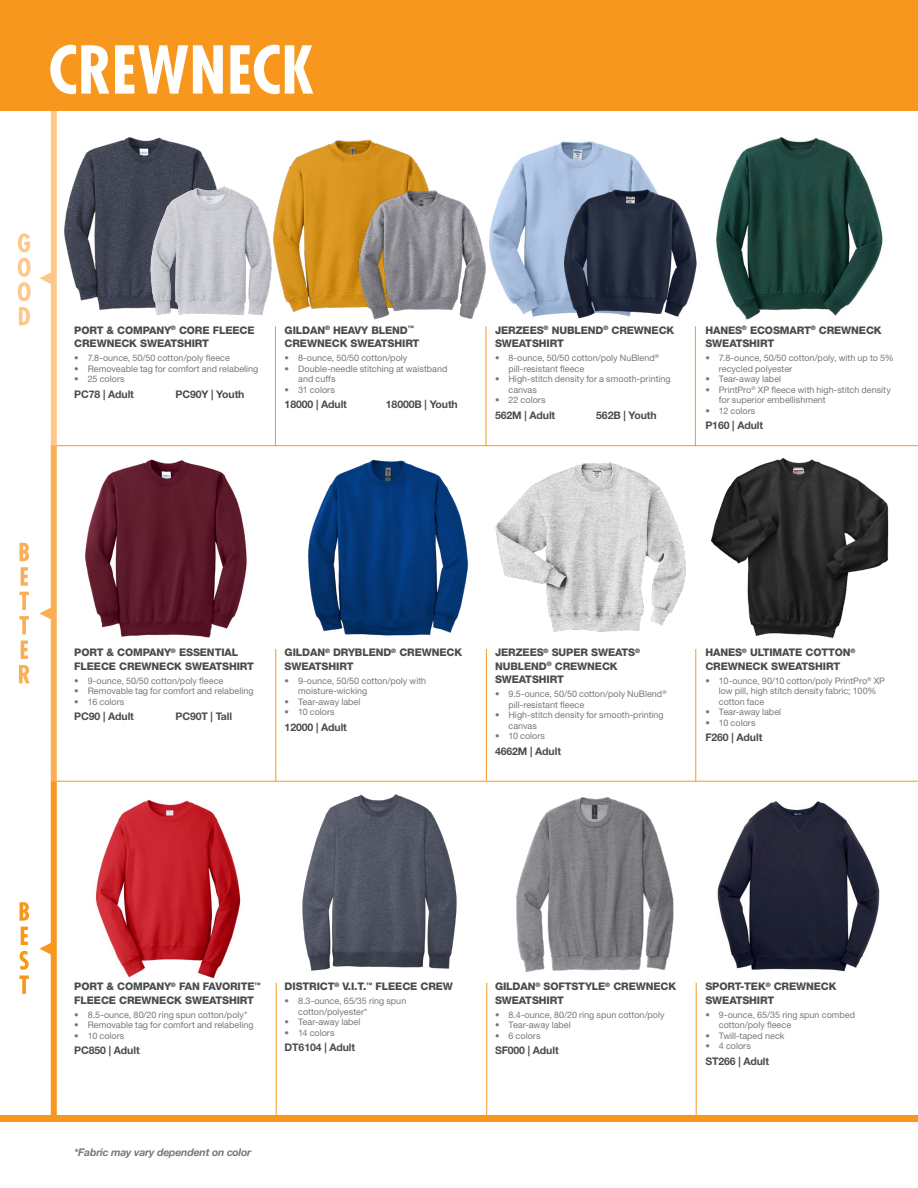
<style>
.page{position:relative;width:918px;height:1188px;background:#fff}
.page>*{position:absolute;margin:0;border:0;box-sizing:border-box;transform-origin:0 0}
.t1{font:700 condensed 64.05px "Futura Std";letter-spacing:.005em;color:#fff}
.Product_Name{font:800 10.5px/13.5px "Helvetica Neue LT Std";letter-spacing:-.01em;color:#4b4c4d}
.Style_Size_Price_Col{font:700 10.5px "Helvetica Neue LT Std";letter-spacing:-.01em;color:#4b4c4d}
.Romance{font:italic 700 10.5px "Helvetica Neue LT Std";letter-spacing:-.02em;color:#76787b}
.t2{font:9px/10.5px "Helvetica Neue LT Std";color:#76787b}
</style>
<div class="page">
<img style="left:308px;top:459px;width:160px;height:177px">
<img style="left:495px;top:462px;width:191px;height:170px">
<img style="left:516px;top:796px;width:158px;height:177px">
<img style="left:85px;top:459px;width:162px;height:179px">
<img style="left:710px;top:458px;width:179px;height:180px">
<img style="left:95px;top:799px;width:146px;height:180px">
<img style="left:302px;top:794px;width:155px;height:177px">
<img style="left:717px;top:801px;width:163px;height:171px">
<img style="left:716px;top:137px;width:167px;height:183px">
<img style="left:64px;top:137px;width:152px;height:173px">
<img style="left:491px;top:141px;width:154px;height:176px">
<img style="left:275px;top:139px;width:152px;height:173px">
<img style="left:561px;top:172px;width:136px;height:208px">
<img style="left:353px;top:185px;width:138px;height:135px">
<img style="left:146px;top:183px;width:129px;height:133px">
<hr style="left:51px;top:445px;width:867px;height:1px;background:#f7971d">
<hr style="left:51px;top:781px;width:867px;height:1px;background:#f7971d">
<div style="left:0;top:0;width:918px;height:111px;background:#f7971d"></div>
<div style="left:0;top:1116px;width:918px;height:6px;background:#f7971d"></div>
<svg style="left:18px;top:258px;width:13px;height:67px"></svg>
<svg style="left:18px;top:233px;width:12px;height:19px"></svg>
<svg style="left:19px;top:665px;width:11px;height:18px"></svg>
<svg style="left:21px;top:641px;width:7px;height:18px"></svg>
<svg style="left:19px;top:616px;width:10px;height:18px"></svg>
<svg style="left:19px;top:592px;width:10px;height:18px"></svg>
<svg style="left:21px;top:567px;width:7px;height:19px"></svg>
<svg style="left:20px;top:543px;width:9px;height:18px"></svg>
<svg style="left:19px;top:976px;width:10px;height:18px"></svg>
<svg style="left:20px;top:951px;width:9px;height:19px"></svg>
<svg style="left:21px;top:927px;width:7px;height:18px"></svg>
<svg style="left:20px;top:902px;width:9px;height:19px"></svg>
<svg style="left:39px;top:111px;width:18px;height:1005px"></svg>
<hr style="left:276px;top:983px;width:1px;height:136px;background:#f7971d">
<hr style="left:487px;top:983px;width:1px;height:136px;background:#f7971d">
<hr style="left:696px;top:983px;width:1px;height:136px;background:#f7971d">
<hr style="left:276px;top:649px;width:1px;height:132px;background:#f7971d">
<hr style="left:486px;top:649px;width:1px;height:132px;background:#f7971d">
<hr style="left:696px;top:649px;width:1px;height:132px;background:#f7971d">
<hr style="left:275px;top:326px;width:1px;height:120px;background:#f7971d">
<hr style="left:486px;top:326px;width:1px;height:120px;background:#f7971d">
<hr style="left:695px;top:326px;width:1px;height:120px;background:#f7971d">
<p class="t1" style="left:49px;top:30px;width:267px">CREWNECK</p>
<p class="Product_Name" style="left:74px;top:323px;width:182px">PORT &amp; COMPANY<sup>®</sup> CORE FLEECE<br>CREWNECK SWEATSHIRT</p>
<p class="t2" style="left:74px;top:353px;width:157px">• 7.8-ounce, 50/50 cotton/poly fleece</p>
<p class="t2" style="left:74px;top:363px;width:186px">• Removeable tag for comfort and relabeling</p>
<p class="t2" style="left:74px;top:374px;width:52px">• 25 colors</p>
<p class="Style_Size_Price_Col" style="left:74px;top:388px;width:61px">PC78 | Adult</p>
<p class="Style_Size_Price_Col" style="left:176px;top:388px;width:70px">PC90Y | Youth</p>
<p class="Product_Name" style="left:285px;top:323px;width:136px">GILDAN<sup>®</sup> HEAVY BLEND<sup>™<br></sup>CREWNECK SWEATSHIRT</p>
<p class="t2" style="left:285px;top:353px;width:124px">• 8-ounce, 50/50 cotton/poly</p>
<p class="t2" style="left:298px;top:363px;width:151px;text-indent:-14px">• Double-needle stitching at waistband and cuffs</p>
<p class="t2" style="left:285px;top:384px;width:52px">• 31 colors</p>
<p class="Style_Size_Price_Col" style="left:285px;top:398px;width:64px">18000 | Adult</p>
<p class="Style_Size_Price_Col" style="left:386px;top:398px;width:73px">18000B | Youth</p>
<p class="Product_Name" style="left:495px;top:323px;width:181px">JERZEES<sup>®</sup> NUBLEND<sup>®</sup> CREWNECK<br>SWEATSHIRT</p>
<p class="t2" style="left:508px;top:353px;width:152px;text-indent:-14px">• 8-ounce, 50/50 cotton/poly NuBlend<sup>® </sup>pill-resistant fleece</p>
<p class="t2" style="left:508px;top:374px;width:164px;text-indent:-14px">• High-stitch density for a smooth-printing canvas</p>
<p class="t2" style="left:495px;top:395px;width:52px">• 22 colors</p>
<p class="Style_Size_Price_Col" style="left:495px;top:409px;width:62px">562M | Adult</p>
<p class="Style_Size_Price_Col" style="left:596px;top:409px;width:62px">562B | Youth</p>
<p class="Product_Name" style="left:705px;top:323px;width:178px">HANES<sup>®</sup> ECOSMART<sup>®</sup> CREWNECK<br>SWEATSHIRT</p>
<p class="t2" style="left:719px;top:353px;width:176px;text-indent:-14px">• 7.8-ounce, 50/50 cotton/poly, with up to 5% recycled polyester</p>
<p class="t2" style="left:705px;top:374px;width:77px">• Tear-away label</p>
<p class="t2" style="left:719px;top:384px;width:173px;text-indent:-14px">• PrintPro<sup>®</sup> XP fleece with high-stitch density for superior embellishment</p>
<p class="t2" style="left:705px;top:405px;width:52px">• 12 colors</p>
<p class="Style_Size_Price_Col" style="left:705px;top:419px;width:59px">P160 | Adult</p>
<p class="Product_Name" style="left:74px;top:646px;width:181px">PORT &amp; COMPANY<sup>®</sup> ESSENTIAL<br>FLEECE CREWNECK SWEATSHIRT</p>
<p class="t2" style="left:74px;top:675px;width:151px">• 9-ounce, 50/50 cotton/poly fleece</p>
<p class="t2" style="left:74px;top:686px;width:181px">• Removable tag for comfort and relabeling</p>
<p class="t2" style="left:74px;top:696px;width:52px">• 16 colors</p>
<p class="Style_Size_Price_Col" style="left:74px;top:710px;width:61px">PC90 | Adult</p>
<p class="Style_Size_Price_Col" style="left:176px;top:710px;width:58px">PC90T | Tall</p>
<p class="Product_Name" style="left:285px;top:646px;width:179px">GILDAN<sup>®</sup> DRYBLEND<sup>®</sup> CREWNECK<br>SWEATSHIRT</p>
<p class="t2" style="left:298px;top:675px;width:130px;text-indent:-14px">• 9-ounce, 50/50 cotton/poly with moisture-wicking</p>
<p class="t2" style="left:285px;top:696px;width:77px">• Tear-away label</p>
<p class="t2" style="left:285px;top:707px;width:52px">• 10 colors</p>
<p class="Style_Size_Price_Col" style="left:285px;top:721px;width:64px">12000 | Adult</p>
<p class="Product_Name" style="left:495px;top:646px;width:146px">JERZEES<sup>®</sup> SUPER SWEATS<sup>®<br></sup>NUBLEND<sup>®</sup> CREWNECK<br>SWEATSHIRT</p>
<p class="t2" style="left:508px;top:689px;width:160px;text-indent:-14px">• 9.5-ounce, 50/50 cotton/poly NuBlend<sup>® </sup>pill-resistant fleece</p>
<p class="t2" style="left:508px;top:710px;width:157px;text-indent:-14px">• High-stitch density for smooth-printing canvas</p>
<p class="t2" style="left:495px;top:731px;width:52px">• 10 colors</p>
<p class="Style_Size_Price_Col" style="left:495px;top:745px;width:68px">4662M | Adult</p>
<p class="Product_Name" style="left:705px;top:646px;width:152px">HANES<sup>®</sup> ULTIMATE COTTON<sup>®<br></sup>CREWNECK SWEATSHIRT</p>
<p class="t2" style="left:719px;top:675px;width:168px;text-indent:-14px">• 10-ounce, 90/10 cotton/poly PrintPro<sup>®</sup> XP low pill, high stitch density fabric; 100% cotton face</p>
<p class="t2" style="left:705px;top:707px;width:77px">• Tear-away label</p>
<p class="t2" style="left:705px;top:717px;width:52px">• 10 colors</p>
<p class="Style_Size_Price_Col" style="left:705px;top:731px;width:59px">F260 | Adult</p>
<p class="Product_Name" style="left:74px;top:980px;width:188px">PORT &amp; COMPANY<sup>®</sup> FAN FAVORITE<sup>™<br></sup>FLEECE CREWNECK SWEATSHIRT</p>
<p class="t2" style="left:74px;top:1009px;width:174px">• 8.5-ounce, 80/20 ring spun cotton/poly*</p>
<p class="t2" style="left:74px;top:1020px;width:181px">• Removable tag for comfort and relabeling</p>
<p class="t2" style="left:74px;top:1030px;width:52px">• 10 colors</p>
<p class="Style_Size_Price_Col" style="left:74px;top:1044px;width:67px">PC850 | Adult</p>
<p class="Product_Name" style="left:285px;top:980px;width:170px">DISTRICT<sup>®</sup> V.I.T.<sup>™</sup> FLEECE CREW</p>
<p class="t2" style="left:298px;top:996px;width:110px;text-indent:-14px">• 8.3-ounce, 65/35 ring spun cotton/polyester*</p>
<p class="t2" style="left:285px;top:1017px;width:77px">• Tear-away label</p>
<p class="t2" style="left:285px;top:1027px;width:51px">• 14 colors</p>
<p class="Style_Size_Price_Col" style="left:285px;top:1041px;width:72px">DT6104 | Adult</p>
<p class="Romance" style="left:74px;top:1146px;width:179px">*Fabric may vary dependent on color</p>
<p class="Product_Name" style="left:495px;top:980px;width:183px">GILDAN<sup>®</sup> SOFTSTYLE<sup>®</sup> CREWNECK<br>SWEATSHIRT</p>
<p class="t2" style="left:495px;top:1009px;width:171px">• 8.4-ounce, 80/20 ring spun cotton/poly</p>
<p class="t2" style="left:495px;top:1020px;width:77px">• Tear-away label</p>
<p class="t2" style="left:495px;top:1030px;width:47px">• 6 colors</p>
<p class="Style_Size_Price_Col" style="left:495px;top:1044px;width:65px">SF000 | Adult</p>
<p class="Product_Name" style="left:705px;top:980px;width:133px">SPORT-TEK<sup>®</sup> CREWNECK<br>SWEATSHIRT</p>
<p class="t2" style="left:719px;top:1009px;width:138px;text-indent:-14px">• 9-ounce, 65/35 ring spun combed cotton/poly fleece</p>
<p class="t2" style="left:705px;top:1030px;width:81px">• Twill-taped neck</p>
<p class="t2" style="left:705px;top:1041px;width:47px">• 4 colors</p>
<p class="Style_Size_Price_Col" style="left:705px;top:1055px;width:65px">ST266 | Adult</p>
</div>
